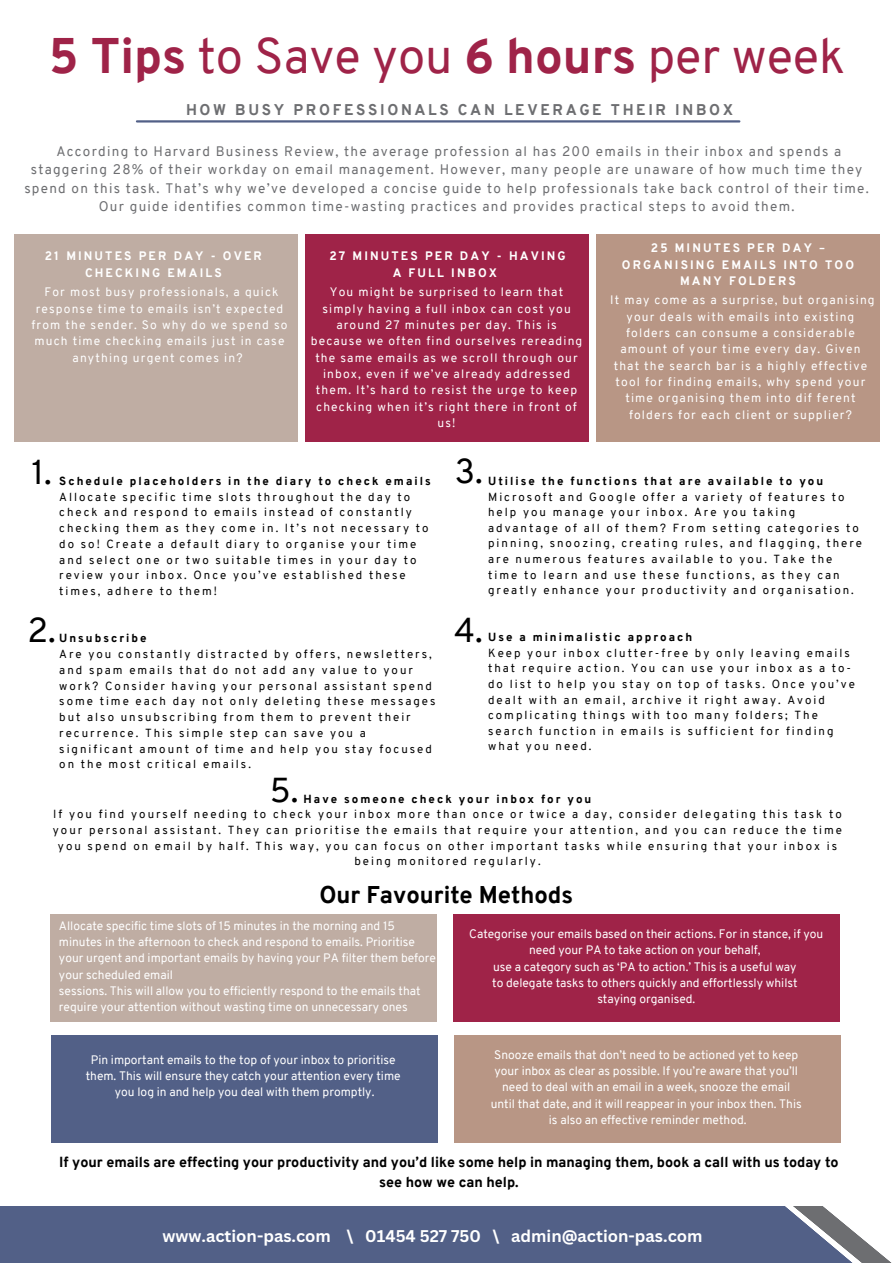
<style>
.page{position:relative;width:893px;height:1263px;background:#fff}
.page>*{position:absolute;margin:0;border:0;box-sizing:border-box;transform-origin:0 0}
.t1{font:48.75px "Overpass";color:#9f2348}
.t2{font:33.75px "Overpass";color:#000}
.t3{font:800 23.62px "Overpass";color:#000}
.t4{font:700 16.5px "Canva Sans";color:#fff}
.t5{font:800 15.15px "Overpass";letter-spacing:.175em;color:#6d6e71}
.t6{font:800 14.25px/19.6px "Overpass";color:#000;text-align:center}
.t7{font:13.5px/18.6px "Overpass";letter-spacing:.095em;color:#6d6e71;text-align:center}
.t8{font:12px/16.4px "Overpass";color:#fff}
.t9{font:12px/16.4px "Overpass";letter-spacing:.095em;color:#fff;text-align:center}
.t10{font:800 12px/16.4px "Overpass";letter-spacing:.175em;color:#fff;text-align:center}
.t11{font:11.48px/15.6px "Overpass";letter-spacing:.175em;color:#000}
.t12{font:800 11.48px "Overpass";letter-spacing:.175em;color:#000}
.s1{font-weight:800}
</style>
<div class="page">
<div style="left:15px;top:234px;width:283px;height:208px;background:#bfada3"></div>
<div style="left:305px;top:234px;width:284px;height:208px;background:#9f2348"></div>
<div style="left:596px;top:234px;width:283px;height:208px;background:#b89685"></div>
<div style="left:50px;top:914px;width:387px;height:108px;background:#bfada3"></div>
<hr style="left:137px;top:120px;width:602px;height:3px;background:#526087">
<div style="left:453px;top:914px;width:386px;height:108px;background:#9f2348"></div>
<div style="left:51px;top:1035px;width:387px;height:107px;background:#526087"></div>
<div style="left:0;top:1206px;width:865px;height:57px;background:#526087"></div>
<svg style="left:785px;top:1206px;width:107px;height:57px"></svg>
<div style="left:454px;top:1035px;width:386px;height:107px;background:#b89685"></div>
<p class="t1" style="left:49px;top:36px;width:797px"><span class="s1">5 Tips</span> to Save you <span class="s1">6 hours</span> per week</p>
<p class="t5" style="left:186px;top:103px;width:549px">HOW BUSY PROFESSIONALS CAN LEVERAGE THEIR INBOX</p>
<p class="t7" style="left:24px;top:143px;width:846px">According to Harvard Business Review, the average profession al has 200 emails in their inbox and spends a staggering 28% of their workday on email management. However, many people are unaware of how much time they spend on this task. That’s why we’ve developed a concise guide to help professionals take back control of their time.<br>Our guide identifies common time-wasting practices and provides practical steps to avoid them.</p>
<p class="t10" style="left:45px;top:249px;width:219px">21 MINUTES PER DAY - OVER<br>CHECKING EMAILS</p>
<p class="t10" style="left:329px;top:249px;width:238px">27 MINUTES PER DAY - HAVING<br>A FULL INBOX</p>
<p class="t10" style="left:622px;top:241px;width:234px">25 MINUTES PER DAY –<br>ORGANISING EMAILS INTO TOO<br>MANY FOLDERS</p>
<p class="t9" style="left:31px;top:285px;width:258px">For most busy professionals, a quick response time to emails isn’t expected from the sender. So why do we spend so much time checking emails just in case anything urgent comes in?</p>
<p class="t9" style="left:311px;top:285px;width:273px">You might be surprised to learn that simply having a full inbox can cost you around 27 minutes per day. This is because we often find ourselves rereading the same emails as we scroll through our inbox, even if we’ve already addressed them. It’s hard to resist the urge to keep checking when it’s right there in front of us!</p>
<p class="t9" style="left:610px;top:293px;width:266px">It may come as a surprise, but organising your deals with emails into existing folders can consume a considerable amount of your time every day. Given that the search bar is a highly effective tool for finding emails, why spend your time organising them into dif ferent folders for each client or supplier?</p>
<p class="t2" style="left:31px;top:459px;width:22px">1.</p>
<p class="t12" style="left:59px;top:476px;width:373px">Schedule placeholders in the diary to check emails</p>
<p class="t11" style="left:59px;top:490px;width:371px">Allocate specific time slots throughout the day to check and respond to emails instead of constantly checking them as they come in. It’s not necessary to do so! Create a default diary to organise your time and select one or two suitable times in your day to review your inbox. Once you’ve established these times, adhere to them!</p>
<p class="t12" style="left:59px;top:634px;width:89px">Unsubscribe</p>
<p class="t11" style="left:59px;top:647px;width:378px">Are you constantly distracted by offers, newsletters, and spam emails that do not add any value to your work? Consider having your personal assistant spend some time each day not only deleting these messages but also unsubscribing from them to prevent their recurrence. This simple step can save you a significant amount of time and help you stay focused on the most critical emails.</p>
<p class="t2" style="left:27px;top:616px;width:30px">2.</p>
<p class="t2" style="left:455px;top:458px;width:29px">3.</p>
<p class="t12" style="left:488px;top:476px;width:336px">Utilise the functions that are available to you</p>
<p class="t11" style="left:488px;top:490px;width:375px">Microsoft and Google offer a variety of features to help you manage your inbox. Are you taking advantage of all of them? From setting categories to pinning, snoozing, creating rules, and flagging, there are numerous features available to you. Take the time to learn and use these functions, as they can greatly enhance your productivity and organisation.</p>
<p class="t12" style="left:488px;top:632px;width:206px">Use a minimalistic approach</p>
<p class="t11" style="left:488px;top:646px;width:368px">Keep your inbox clutter-free by only leaving emails that require action. You can use your inbox as a to&shy;do list to help you stay on top of tasks. Once you’ve dealt with an email, archive it right away. Avoid complicating things with too many folders; The search function in emails is sufficient for finding what you need.</p>
<p class="t2" style="left:454px;top:616px;width:30px">4.</p>
<p class="t2" style="left:270px;top:777px;width:30px">5.</p>
<p class="t12" style="left:304px;top:794px;width:289px">Have someone check your inbox for you</p>
<p class="t11" style="left:53px;top:808px;width:790px;text-align:center">If you find yourself needing to check your inbox more than once or twice a day, consider delegating this task to your personal assistant. They can prioritise the emails that require your attention, and you can reduce the time you spend on email by half. This way, you can focus on other important tasks while ensuring that your inbox is being monitored regularly.</p>
<p class="t3" style="left:319px;top:885px;width:255px">Our Favourite Methods</p>
<p class="t8" style="left:59px;top:918px;width:378px">Allocate specific time slots of 15 minutes in the morning and 15 minutes in the afternoon to check and respond to emails. Prioritise your urgent and important emails by having your PA filter them before your scheduled email</p>
<p class="t8" style="left:59px;top:984px;width:363px">sessions. This will allow you to efficiently respond to the emails that require your attention without wasting time on unnecessary ones</p>
<p class="t8" style="left:469px;top:927px;width:355px;text-align:center">Categorise your emails based on their actions. For in stance, if you need your PA to take action on your behalf,</p>
<p class="t8" style="left:493px;top:959px;width:305px">use a category such as ‘PA to action.’ This is a useful way</p>
<p class="t8" style="left:492px;top:976px;width:307px">to delegate tasks to others quickly and effortlessly whilst</p>
<p class="t8" style="left:597px;top:992px;width:99px">staying organised.</p>
<p class="t8" style="left:494px;top:1047px;width:305px">Snooze emails that don’t need to be actioned yet to keep</p>
<p class="t8" style="left:494px;top:1064px;width:305px">your inbox as clear as possible. If you’re aware that you’ll</p>
<p class="t8" style="left:502px;top:1080px;width:290px">need to deal with an email in a week, snooze the email</p>
<p class="t8" style="left:491px;top:1096px;width:312px">until that date, and it will reappear in your inbox then. This</p>
<p class="t8" style="left:549px;top:1113px;width:199px">is also an effective reminder method.</p>
<p class="t6" style="left:59px;top:1153px;width:781px">If your emails are effecting your productivity and you’d like some help in managing them, book a call with us today to see how we can help.</p>
<p class="t8" style="left:91px;top:1052px;width:306px">Pin important emails to the top of your inbox to prioritise</p>
<p class="t8" style="left:86px;top:1069px;width:316px">them. This will ensure they catch your attention every time</p>
<p class="t8" style="left:115px;top:1085px;width:261px">you log in and help you deal with them promptly.</p>
<p class="t4" style="left:162px;top:1224px;width:541px">www.action-pas.com \ 01454 527 750 \ admin@action-pas.com</p>
</div>
